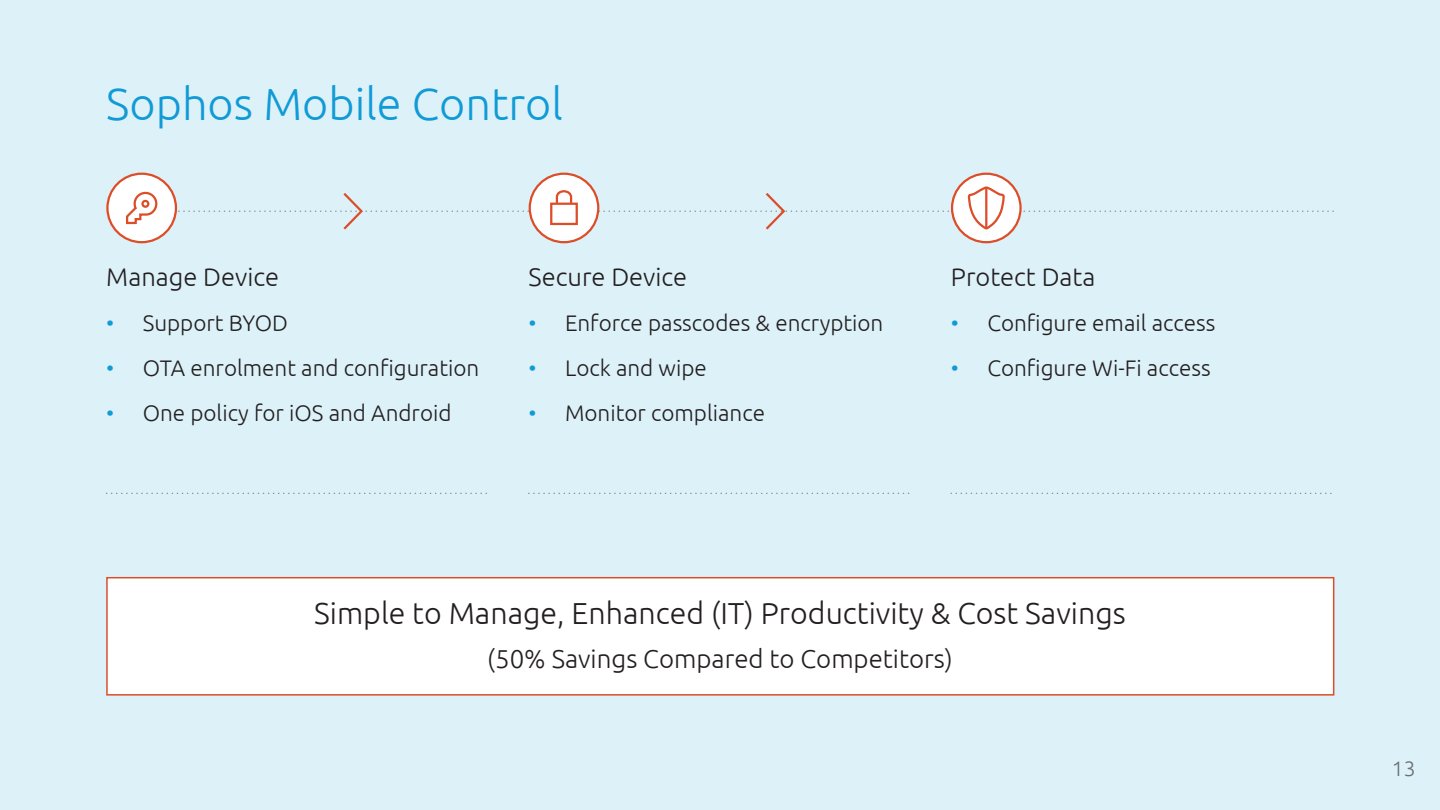
<style>
.page{position:relative;width:1440px;height:810px;background:#ddf1f9}
.page>*{position:absolute;margin:0;border:0;box-sizing:border-box;transform-origin:0 0}
.t1{font:300 45px "Ubuntu";color:#109ad6}
.t2{font:300 30.3px "Ubuntu";color:#231f20}
.t3{font:300 25.8px "Ubuntu";color:#231f20}
.t4{font:300 25.5px "Ubuntu";color:#231f20}
.t5{font:300 22.5px "Ubuntu";color:#231f20}
.t6{font:300 21px "Ubuntu";color:#6d6e71}
.s1{color:#109ad6}
</style>
<div class="page">
<svg style="left:106px;top:493px;width:381px;height:1px"></svg>
<svg style="left:951px;top:493px;width:381px;height:1px"></svg>
<div style="left:106px;top:577px;width:1228px;height:119px;background:#fff;border:2px solid #dc4d28"></div>
<svg style="left:529px;top:493px;width:381px;height:1px"></svg>
<svg style="left:106px;top:172px;width:1227px;height:71px"></svg>
<h1 class="t1" style="left:106px;top:77px;width:458px">Sophos Mobile Control</h1>
<p class="t4" style="left:106px;top:261px;width:174px">Manage Device</p>
<p class="t5" style="left:106px;top:309px;width:183px"><span class="s1">•</span> Support BYOD</p>
<p class="t5" style="left:106px;top:354px;width:374px"><span class="s1">•</span> OTA enrolment and configuration</p>
<p class="t5" style="left:106px;top:399px;width:347px"><span class="s1">•</span> One policy for iOS and Android</p>
<p class="t4" style="left:529px;top:261px;width:160px">Secure Device</p>
<p class="t5" style="left:529px;top:309px;width:356px"><span class="s1">•</span> Enforce passcodes &amp; encryption</p>
<p class="t5" style="left:529px;top:354px;width:180px"><span class="s1">•</span> Lock and wipe</p>
<p class="t5" style="left:529px;top:399px;width:238px"><span class="s1">•</span> Monitor compliance</p>
<p class="t4" style="left:951px;top:261px;width:146px">Protect Data</p>
<p class="t5" style="left:951px;top:309px;width:266px"><span class="s1">•</span> Configure email access</p>
<p class="t5" style="left:951px;top:354px;width:261px"><span class="s1">•</span> Configure Wi-Fi access</p>
<h2 class="t2" style="left:314px;top:595px;width:813px">Simple to Manage, Enhanced (IT) Productivity &amp; Cost Savings</h2>
<p class="t3" style="left:487px;top:643px;width:467px">(50% Savings Compared to Competitors)</p>
<p class="t6" style="left:1392px;top:756px;width:25px">13</p>
</div>
